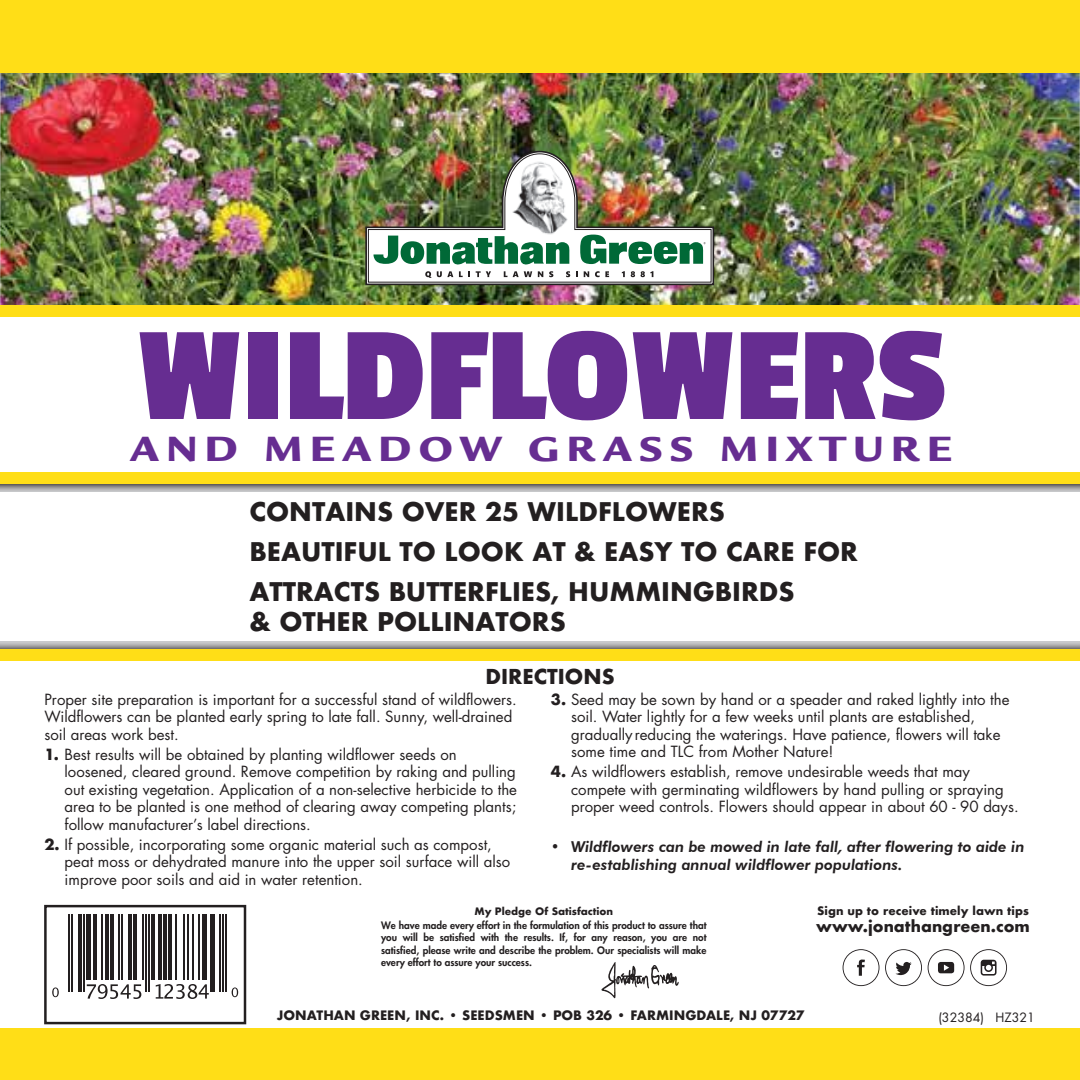
<style>
.page{position:relative;width:1080px;height:1080px;background:#fff}
.page>*{position:absolute;margin:0;border:0;box-sizing:border-box;transform-origin:0 0}
.t1{font:700 139.75px "Passion One";color:#662d91}
.t2{font:900 37.75px "Legacy Sans LT";letter-spacing:.175em;color:#662d91;scale:1.1 1}
.t3{font:700 25px/40px "Futura";color:#231f20}
.t4{font:700 20px "Futura";color:#231f20}
.t5{font:700 15.5px "Futura";color:#231f20}
.t6{font:15px/17.5px "Futura";color:#231f20}
.t7{font:italic 800 15px/17.5px "Futura BT";color:#231f20}
.t8{font:700 12.75px "Futura";color:#231f20}
.t9{font:12.5px "Futura";color:#231f20}
.t10{font:700 11.25px "Futura";color:#231f20}
.t11{font:800 10px/12.5px "Futura";color:#231f20;text-align:justify}
.t12{font:700 10px "Futura";color:#231f20}
.s1{font-weight:700}
</style>
<div class="page">
<img style="left:0;top:72px;width:1080px;height:233px">
<svg style="left:0;top:483px;width:1080px;height:9px;background:#a5a18c"></svg>
<div style="left:0;top:0;width:1080px;height:72px;background:#ffde17"></div>
<div style="left:0;top:1028px;width:1080px;height:52px;background:#ffde17"></div>
<div style="left:0;top:305px;width:1080px;height:12px;background:#ffde17"></div>
<div style="left:0;top:472px;width:1080px;height:11px;background:#ffde17"></div>
<svg style="left:0;top:641px;width:1079px;height:9px;background:#b1ad98"></svg>
<div style="left:0;top:650px;width:1080px;height:11px;background:#ffde17"></div>
<img style="left:365px;top:150px;width:350px;height:136px">
<img style="left:366px;top:152px;width:347px;height:132px">
<img style="left:508px;top:159px;width:62px;height:78px">
<svg style="left:843px;top:949px;width:36px;height:37px"></svg>
<svg style="left:885px;top:949px;width:37px;height:37px"></svg>
<svg style="left:928px;top:949px;width:79px;height:37px"></svg>
<svg style="left:601px;top:962px;width:78px;height:36px"></svg>
<div style="left:44px;top:905px;width:202px;height:119px;background:#fff;border:3px solid #231f20"></div>
<svg style="left:87px;top:984px;width:54px;height:15px"></svg>
<svg style="left:156px;top:984px;width:53px;height:15px"></svg>
<svg style="left:52px;top:987px;width:7px;height:10px"></svg>
<svg style="left:232px;top:987px;width:6px;height:10px"></svg>
<hr style="left:68px;top:915px;width:2px;height:77px;background:#231f20">
<hr style="left:71px;top:915px;width:2px;height:77px;background:#231f20">
<hr style="left:78px;top:915px;width:3px;height:77px;background:#231f20">
<hr style="left:83px;top:915px;width:2px;height:77px;background:#231f20">
<hr style="left:87px;top:915px;width:4px;height:65px;background:#231f20">
<hr style="left:93px;top:915px;width:3px;height:65px;background:#231f20">
<hr style="left:102px;top:915px;width:1px;height:65px;background:#231f20">
<hr style="left:105px;top:915px;width:3px;height:65px;background:#231f20">
<hr style="left:110px;top:915px;width:3px;height:65px;background:#231f20">
<hr style="left:118px;top:915px;width:2px;height:65px;background:#231f20">
<hr style="left:122px;top:915px;width:1px;height:65px;background:#231f20">
<hr style="left:128px;top:915px;width:4px;height:65px;background:#231f20">
<hr style="left:133px;top:915px;width:4px;height:65px;background:#231f20">
<hr style="left:142px;top:915px;width:1px;height:65px;background:#231f20">
<hr style="left:145px;top:915px;width:2px;height:77px;background:#231f20">
<hr style="left:149px;top:915px;width:1px;height:77px;background:#231f20">
<hr style="left:152px;top:915px;width:3px;height:65px;background:#231f20">
<hr style="left:159px;top:915px;width:3px;height:65px;background:#231f20">
<hr style="left:164px;top:915px;width:3px;height:65px;background:#231f20">
<hr style="left:169px;top:915px;width:3px;height:65px;background:#231f20">
<hr style="left:175px;top:915px;width:2px;height:65px;background:#231f20">
<hr style="left:184px;top:915px;width:1px;height:65px;background:#231f20">
<hr style="left:187px;top:915px;width:1px;height:65px;background:#231f20">
<hr style="left:192px;top:915px;width:1px;height:65px;background:#231f20">
<hr style="left:199px;top:915px;width:1px;height:65px;background:#231f20">
<div style="left:202px;top:915px;width:5px;height:65px;background:#231f20"></div>
<div style="left:210px;top:915px;width:5px;height:77px;background:#231f20"></div>
<hr style="left:219px;top:915px;width:1px;height:77px;background:#231f20">
<hr style="left:222px;top:915px;width:2px;height:77px;background:#231f20">
<hr style="left:226px;top:915px;width:1px;height:77px;background:#231f20">
<h1 class="t1" style="left:137px;top:289px;width:810px">WILDFLOWERS</h1>
<h2 class="t2" style="left:130px;top:426px;width:749px">AND MEADOW GRASS MIXTURE</h2>
<h3 class="t3" style="left:249px;top:494px;width:610px">CONTAINS OVER 25 WILDFLOWERS<br>BEAUTIFUL TO LOOK AT &amp; EASY TO CARE FOR<br>ATTRACTS BUTTERFLIES, HUMMINGBIRDS</h3>
<h3 class="t3" style="left:249px;top:604px;width:318px">&amp; OTHER POLLINATORS</h3>
<h3 class="t4" style="left:485px;top:667px;width:131px">DIRECTIONS</h3>
<p class="t6" style="left:44px;top:692px;width:474px">Proper site preparation is important for a successful stand of wildflowers.<br>Wildflowers can be planted early spring to late fall. Sunny, well-drained soil areas work best.</p>
<p class="t6" style="left:65px;top:747px;width:454px;text-indent:-20px"><span class="s1">1.</span> Best results will be obtained by planting wildflower seeds on loosened, cleared ground. Remove competition by raking and pulling out existing vegetation. Application of a non-selective herbicide to the area to be planted is one method of clearing away competing plants; follow manufacturer’s label directions.</p>
<p class="t6" style="left:65px;top:837px;width:447px;text-indent:-20px"><span class="s1">2.</span> If possible, incorporating some organic material such as compost, peat moss or dehydrated manure into the upper soil surface will also improve poor soils and aid in water retention.</p>
<p class="t6" style="left:571px;top:692px;width:440px;text-indent:-20px"><span class="s1">3.</span> Seed may be sown by hand or a speader and raked lightly into the soil. Water lightly for a few weeks until plants are established, gradually reducing the waterings. Have patience, flowers will take some time and TLC from Mother Nature!</p>
<p class="t6" style="left:571px;top:764px;width:449px;text-indent:-20px"><span class="s1">4.</span> As wildflowers establish, remove undesirable weeds that may compete with germinating wildflowers by hand pulling or spraying proper weed controls. Flowers should appear in about 60 - 90 days.</p>
<p class="t7" style="left:571px;top:839px;width:455px;text-indent:-20px">ï Wildflowers can be mowed in late fall, after flowering to aide in re-establishing annual wildflower populations.</p>
<p class="t10" style="left:817px;top:906px;width:213px">Sign up to receive timely lawn tips</p>
<p class="t12" style="left:474px;top:906px;width:140px">My Pledge Of Satisfaction</p>
<p class="t11" style="left:381px;top:919px;width:327px">We have made every effort in the formulation of this product to assure that</p>
<p class="t5" style="left:816px;top:919px;width:215px">www.jonathangreen.com</p>
<p class="t11" style="left:381px;top:932px;width:327px">you will be satisfied with the results. If, for any reason, you are not satisfied, please write and describe the problem. Our specialists will make every effort to assure your success.</p>
<p class="t8" style="left:277px;top:1009px;width:529px">JONATHAN GREEN, INC. ï SEEDSMEN ï POB 326 ï FARMINGDALE, NJ 07727</p>
<p class="t9" style="left:938px;top:1012px;width:98px">(32384) HZ321</p>
</div>
